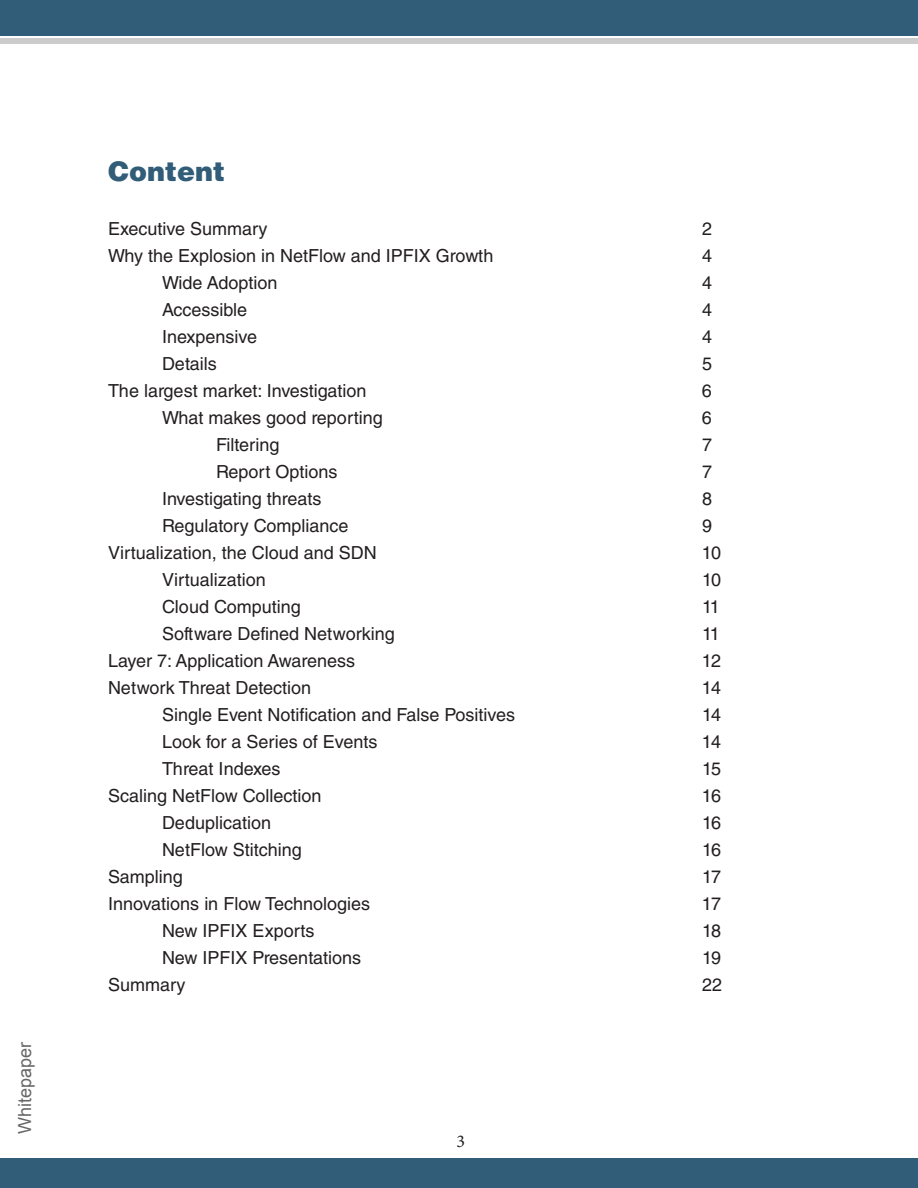
<style>
.page{position:relative;width:918px;height:1188px;background:#fff}
.page>*{position:absolute;margin:0;border:0;box-sizing:border-box;transform-origin:0 0}
.t1{font:900 27px "Helvetica LT Std";color:#315d78}
.t2{font:18px "Helvetica LT Std";color:#231f20}
.t3{font:18px "Arial";color:#676767}
.t4{font:18px "Minion Pro";color:#231f20}
</style>
<div class="page">
<div style="left:0;top:0;width:918px;height:36px;background:#315d78"></div>
<div style="left:0;top:1158px;width:918px;height:30px;background:#315d78"></div>
<div style="left:0;top:38px;width:918px;height:6px;background:#cdcccc"></div>
<p class="t3" style="left:13px;top:1134px;width:94px;rotate:-90deg">Whitepaper</p>
<h1 class="t1" style="left:108px;top:154px;width:119px">Content</h1>
<p class="t2" style="left:108px;top:219px;width:161px">Executive Summary</p>
<p class="t2" style="left:702px;top:219px;width:12px">2</p>
<p class="t2" style="left:108px;top:246px;width:387px">Why the Explosion in NetFlow and IPFIX Growth</p>
<p class="t2" style="left:702px;top:246px;width:12px">4</p>
<p class="t2" style="left:162px;top:273px;width:117px">Wide Adoption</p>
<p class="t2" style="left:702px;top:273px;width:12px">4</p>
<p class="t2" style="left:162px;top:300px;width:87px">Accessible</p>
<p class="t2" style="left:702px;top:300px;width:12px">4</p>
<p class="t2" style="left:162px;top:327px;width:97px">Inexpensive</p>
<p class="t2" style="left:702px;top:327px;width:12px">4</p>
<p class="t2" style="left:162px;top:354px;width:56px">Details</p>
<p class="t2" style="left:702px;top:354px;width:12px">5</p>
<p class="t2" style="left:108px;top:381px;width:260px">The largest market: Investigation</p>
<p class="t2" style="left:702px;top:381px;width:12px">6</p>
<p class="t2" style="left:162px;top:408px;width:222px">What makes good reporting</p>
<p class="t2" style="left:702px;top:408px;width:12px">6</p>
<p class="t2" style="left:216px;top:435px;width:65px">Filtering</p>
<p class="t2" style="left:702px;top:435px;width:12px">7</p>
<p class="t2" style="left:216px;top:462px;width:123px">Report Options</p>
<p class="t2" style="left:702px;top:462px;width:12px">7</p>
<p class="t2" style="left:162px;top:489px;width:161px">Investigating threats</p>
<p class="t2" style="left:702px;top:489px;width:12px">8</p>
<p class="t2" style="left:162px;top:516px;width:188px">Regulatory Compliance</p>
<p class="t2" style="left:702px;top:516px;width:12px">9</p>
<p class="t2" style="left:108px;top:543px;width:270px">Virtualization, the Cloud and SDN</p>
<p class="t2" style="left:702px;top:543px;width:21px">10</p>
<p class="t2" style="left:162px;top:570px;width:105px">Virtualization</p>
<p class="t2" style="left:702px;top:570px;width:21px">10</p>
<p class="t2" style="left:162px;top:597px;width:140px">Cloud Computing</p>
<p class="t2" style="left:702px;top:597px;width:19px">11</p>
<p class="t2" style="left:162px;top:624px;width:234px">Software Defined Networking</p>
<p class="t2" style="left:702px;top:624px;width:19px">11</p>
<p class="t2" style="left:108px;top:651px;width:249px">Layer 7: Application Awareness</p>
<p class="t2" style="left:702px;top:651px;width:21px">12</p>
<p class="t2" style="left:108px;top:678px;width:205px">Network Threat Detection</p>
<p class="t2" style="left:702px;top:678px;width:21px">14</p>
<p class="t2" style="left:162px;top:705px;width:355px">Single Event Notification and False Positives</p>
<p class="t2" style="left:702px;top:705px;width:21px">14</p>
<p class="t2" style="left:162px;top:732px;width:217px">Look for a Series of Events</p>
<p class="t2" style="left:702px;top:732px;width:21px">14</p>
<p class="t2" style="left:162px;top:759px;width:120px">Threat Indexes</p>
<p class="t2" style="left:702px;top:759px;width:21px">15</p>
<p class="t2" style="left:108px;top:786px;width:215px">Scaling NetFlow Collection</p>
<p class="t2" style="left:702px;top:786px;width:21px">16</p>
<p class="t2" style="left:162px;top:813px;width:111px">Deduplication</p>
<p class="t2" style="left:702px;top:813px;width:21px">16</p>
<p class="t2" style="left:162px;top:840px;width:141px">NetFlow Stitching</p>
<p class="t2" style="left:702px;top:840px;width:21px">16</p>
<p class="t2" style="left:108px;top:867px;width:76px">Sampling</p>
<p class="t2" style="left:702px;top:867px;width:21px">17</p>
<p class="t2" style="left:108px;top:894px;width:264px">Innovations in Flow Technologies</p>
<p class="t2" style="left:702px;top:894px;width:21px">17</p>
<p class="t2" style="left:162px;top:921px;width:154px">New IPFIX Exports</p>
<p class="t2" style="left:702px;top:921px;width:21px">18</p>
<p class="t2" style="left:162px;top:948px;width:201px">New IPFIX Presentations</p>
<p class="t2" style="left:702px;top:948px;width:21px">19</p>
<p class="t2" style="left:108px;top:975px;width:79px">Summary</p>
<p class="t2" style="left:702px;top:975px;width:22px">22</p>
<p class="t4" style="left:456px;top:1129px;width:10px">3</p>
</div>
